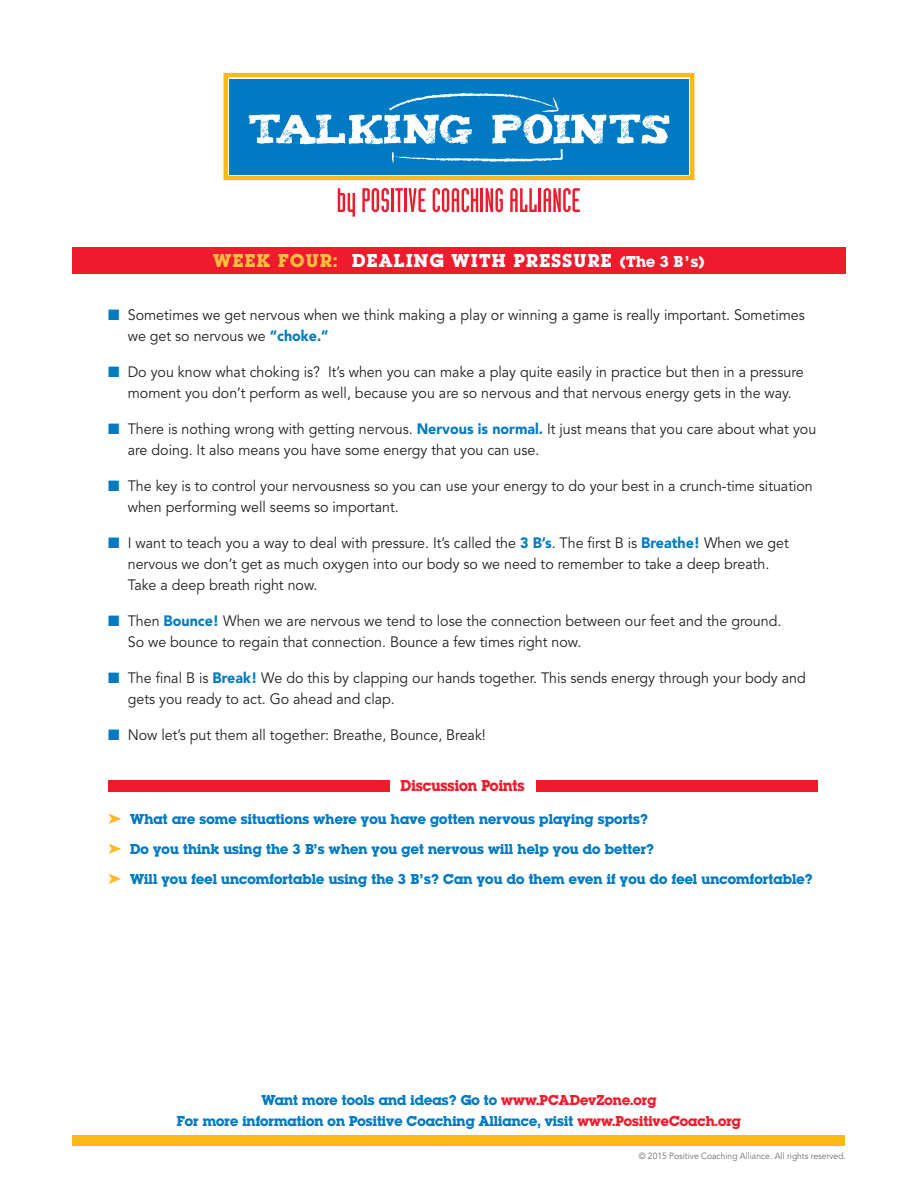
<style>
.page{position:relative;width:918px;height:1188px;background:#fff}
.page>*{position:absolute;margin:0;border:0;box-sizing:border-box;transform-origin:0 0}
.t1{font:19.5px "Lubalin Graph Bld";letter-spacing:.07em;color:#fff}
.t2{font:16.5px "Lubalin Graph Bld";color:#ee1b2c;scale:.95 1}
.t3{font:15px/21px "Avenir";color:#231f20;scale:.95 1}
.t4{font:15px/30px "Lubalin Graph Bld";letter-spacing:.01em;color:#007ac2;text-align:center}
.t5{font:9px "Avenir";color:#6c6d70;scale:.95 1}
.s1{color:#febf41}
.s2{font-size:16.5px}
.s3{color:#007ac2}
.s4{font-weight:900;color:#007ac2}
.s5{color:#fcb828}
.s6{color:#ee1b2c}
</style>
<div class="page">
<div style="left:72px;top:248px;width:774px;height:26px;background:#ee1b2c"></div>
<div style="left:224px;top:73px;width:470px;height:107px;background:#fcb814"></div>
<svg style="left:228px;top:77px;width:462px;height:99px"></svg>
<div style="left:229px;top:79px;width:459px;height:95px;background:#007ac2"></div>
<svg style="left:338px;top:188px;width:17px;height:29px"></svg>
<svg style="left:362px;top:188px;width:27px;height:24px"></svg>
<hr style="left:391px;top:188px;width:3px;height:24px;background:#ee1b2c">
<svg style="left:395px;top:188px;width:8px;height:24px"></svg>
<hr style="left:404px;top:188px;width:3px;height:24px;background:#ee1b2c">
<svg style="left:409px;top:188px;width:17px;height:24px"></svg>
<svg style="left:433px;top:188px;width:45px;height:24px"></svg>
<hr style="left:481px;top:188px;width:2px;height:24px;background:#ee1b2c">
<svg style="left:486px;top:188px;width:17px;height:24px"></svg>
<svg style="left:510px;top:188px;width:27px;height:24px"></svg>
<hr style="left:539px;top:188px;width:2px;height:24px;background:#ee1b2c">
<svg style="left:544px;top:188px;width:36px;height:24px"></svg>
<svg style="left:249px;top:93px;width:420px;height:70px"></svg>
<div style="left:73px;top:1136px;width:772px;height:10px;background:#fcb814"></div>
<div style="left:108px;top:780px;width:281px;height:11px;background:#ee1b2c"></div>
<div style="left:536px;top:780px;width:281px;height:11px;background:#ee1b2c"></div>
<h1 class="t1" style="left:213px;top:248px;width:493px"><span class="s1">WEEK FOUR:</span> DEALING WITH PRESSURE <span class="s2">(The 3 B’s)</span></h1>
<p class="t3" style="left:128px;top:305px;width:714px;text-indent:-20px"><span class="s3">■</span> Sometimes we get nervous when we think making a play or winning a game is really important. Sometimes we get so nervous we <span class="s4">“choke.”</span></p>
<p class="t3" style="left:108px;top:362px;width:734px;text-align:center"><span class="s3">■</span> Do you know what choking is? It’s when you can make a play quite easily in practice but then in a pressure moment you don’t perform as well, because you are so nervous and that nervous energy gets in the way.</p>
<p class="t3" style="left:128px;top:419px;width:726px;text-indent:-20px"><span class="s3">■</span> There is nothing wrong with getting nervous. <span class="s4">Nervous is normal.</span> It just means that you care about what you are doing. It also means you have some energy that you can use.</p>
<p class="t3" style="left:128px;top:476px;width:723px;text-indent:-20px"><span class="s3">■</span> The key is to control your nervousness so you can use your energy to do your best in a crunch-time situation when performing well seems so important.</p>
<p class="t3" style="left:128px;top:533px;width:697px;text-indent:-20px"><span class="s3">■</span> I want to teach you a way to deal with pressure. It’s called the <span class="s4">3 B’s</span>. The first B is <span class="s4">Breathe!</span> When we get nervous we don’t get as much oxygen into our body so we need to remember to take a deep breath.<br>Take a deep breath right now.</p>
<p class="t3" style="left:128px;top:611px;width:690px;text-indent:-20px"><span class="s3">■</span> Then <span class="s4">Bounce!</span> When we are nervous we tend to lose the connection between our feet and the ground.<br>So we bounce to regain that connection. Bounce a few times right now.</p>
<p class="t3" style="left:128px;top:668px;width:715px;text-indent:-20px"><span class="s3">■</span> The final B is <span class="s4">Break!</span> We do this by clapping our hands together. This sends energy through your body and gets you ready to act. Go ahead and clap.</p>
<p class="t3" style="left:108px;top:725px;width:399px"><span class="s3">■</span> Now let’s put them all together: Breathe, Bounce, Break!</p>
<p class="t2" style="left:401px;top:774px;width:132px">Discussion Points</p>
<p class="t4" style="left:108px;top:805px;width:706px;text-align:left"><span class="s5">➤</span> What are some situations where you have gotten nervous playing sports?<br><span class="s5">➤</span> Do you think using the 3 B’s when you get nervous will help you do better?<br><span class="s5">➤</span> Will you feel uncomfortable using the 3 B’s? Can you do them even if you do feel uncomfortable?</p>
<p class="t4" style="left:177px;top:1091px;width:566px;line-height:21px">Want more tools and ideas? Go to <span class="s6">www.PCADevZone.org<br></span>For more information on Positive Coaching Alliance, visit <span class="s6">www.PositiveCoach.org</span></p>
<p class="t5" style="left:639px;top:1150px;width:220px">© 2015 Positive Coaching Alliance. All rights reserved.</p>
</div>
